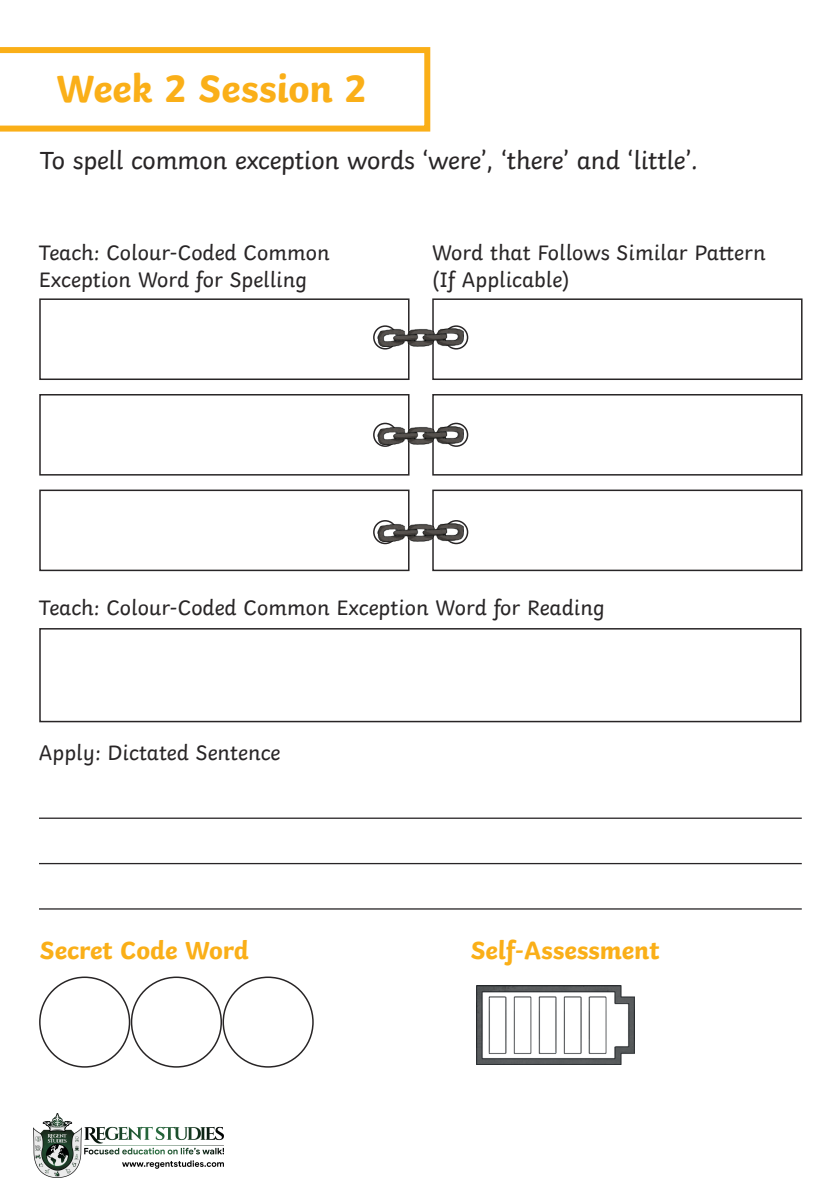
<style>
.page{position:relative;width:840px;height:1191px;background:#fff}
.page>*{position:absolute;margin:0;border:0;box-sizing:border-box;transform-origin:0 0}
.Heading_1{font:700 40px "Twinkl";letter-spacing:-.005em;color:#faaf18}
.KS2_Body_Copy{font:26px "Twinkl";letter-spacing:-.01em;color:#282526}
.t1{font:700 26px "Twinkl";color:#faaf18}
.t2{font:22px/26.4px "Twinkl";color:#282526}
</style>
<div class="page">
<div style="left:39px;top:394px;width:370px;height:81px;background:#fff;border:2px solid #282526"></div>
<div style="left:39px;top:298px;width:370px;height:82px;background:#fff;border:2px solid #282526"></div>
<div style="left:39px;top:628px;width:762px;height:94px;background:#fff;border:2px solid #282526"></div>
<div style="left:39px;top:489px;width:370px;height:82px;background:#fff;border:2px solid #282526"></div>
<div style="left:432px;top:394px;width:370px;height:81px;background:#fff;border:2px solid #282526"></div>
<div style="left:432px;top:298px;width:370px;height:82px;background:#fff;border:2px solid #282526"></div>
<div style="left:432px;top:489px;width:370px;height:82px;background:#fff;border:2px solid #282526"></div>
<hr style="left:39px;top:817px;width:762px;height:2px;background:#282526">
<hr style="left:39px;top:863px;width:762px;height:1px;background:#282526">
<hr style="left:39px;top:908px;width:762px;height:1px;background:#282526">
<div style="left:39px;top:976px;width:91px;height:91px;border:2px solid #282526;border-radius:50%"></div>
<div style="left:131px;top:976px;width:91px;height:91px;border:2px solid #282526;border-radius:50%"></div>
<div style="left:222px;top:976px;width:91px;height:91px;border:2px solid #282526;border-radius:50%"></div>
<img style="left:476px;top:985px;width:158px;height:79px">
<div style="left:373px;top:325px;width:24px;height:24px;border:2px solid #282526;border-radius:50%"></div>
<div style="left:444px;top:325px;width:24px;height:24px;border:2px solid #282526;border-radius:50%"></div>
<img style="left:377px;top:329px;width:86px;height:18px">
<div style="left:373px;top:423px;width:24px;height:24px;border:2px solid #282526;border-radius:50%"></div>
<div style="left:444px;top:423px;width:24px;height:24px;border:2px solid #282526;border-radius:50%"></div>
<img style="left:377px;top:426px;width:86px;height:18px">
<div style="left:373px;top:520px;width:24px;height:24px;border:2px solid #282526;border-radius:50%"></div>
<div style="left:444px;top:520px;width:24px;height:24px;border:2px solid #282526;border-radius:50%"></div>
<img style="left:377px;top:523px;width:86px;height:18px">
<svg style="left:0;top:47px;width:431px;height:85px"></svg>
<img style="left:33px;top:1113px;width:190px;height:64px">
<p class="Heading_1" style="left:56px;top:56px;width:312px">Week 2 Session 2</p>
<p class="KS2_Body_Copy" style="left:40px;top:140px;width:659px">To spell common exception words ‘were’, ‘there’ and ‘little’.</p>
<p class="t2" style="left:39px;top:238px;width:292px">Teach: Colour-Coded Common<br>Exception Word for Spelling</p>
<p class="t2" style="left:432px;top:238px;width:335px">Word that Follows Similar Pattern (If Applicable)</p>
<p class="t2" style="left:39px;top:592px;width:567px">Teach: Colour-Coded Common Exception Word for Reading</p>
<p class="t2" style="left:39px;top:737px;width:243px">Apply: Dictated Sentence</p>
<p class="t1" style="left:40px;top:928px;width:210px">Secret Code Word</p>
<p class="t1" style="left:470px;top:928px;width:190px">Self-Assessment</p>
</div>
